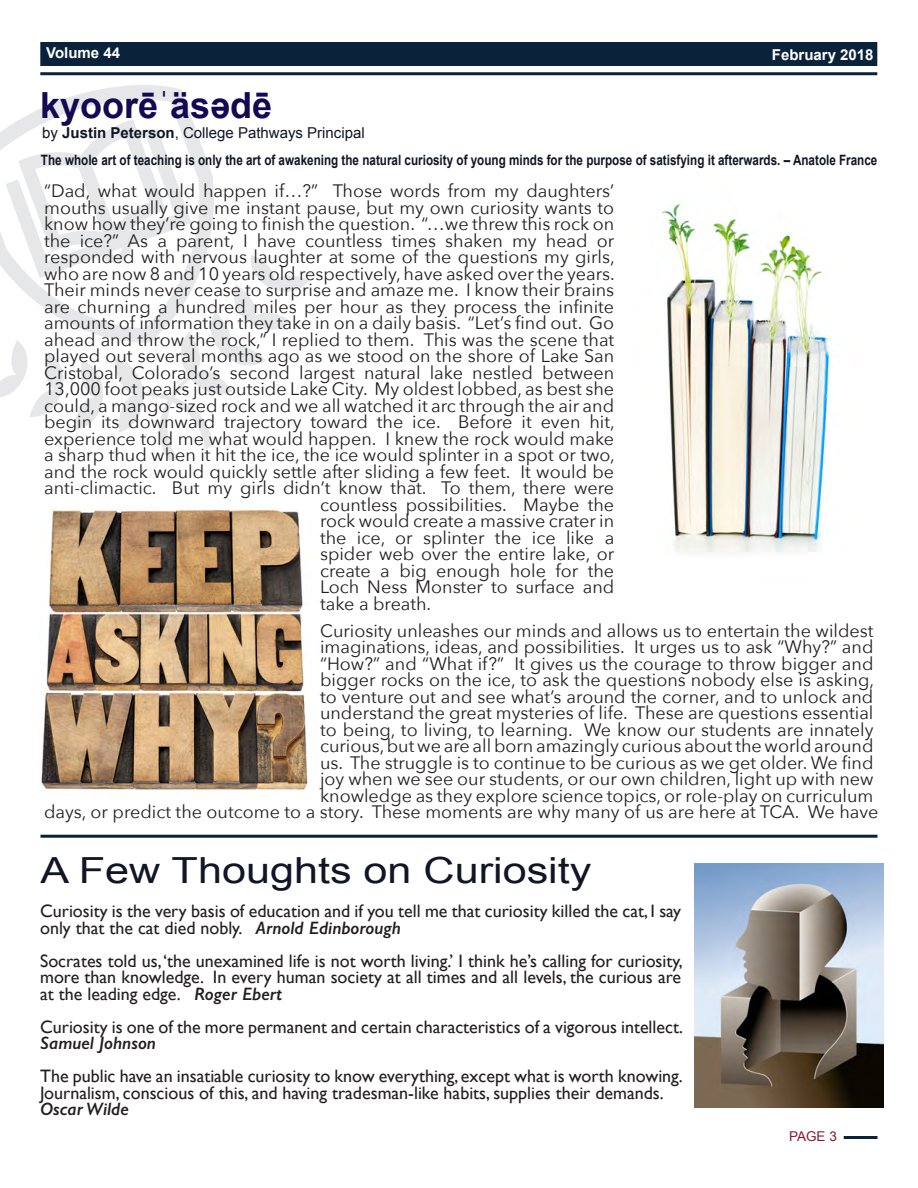
<style>
.page{position:relative;width:918px;height:1188px;background:#fff}
.page>*{position:absolute;margin:0;border:0;box-sizing:border-box;transform-origin:0 0}
.t1{font:36px "Arial";color:#101625;scale:1.2 1}
.t2{font:700 36px "Arial";color:#140952}
.t3{font:18px/16.5px "Avenir Next";color:#231f20;text-align:right}
.t4{font:18px/16.5px "Gill Sans";color:#231f20}
.t5{font:italic 600 18px "Gill Sans";color:#231f20}
.t6{font:15px "Arial";color:#101625}
.t7{font:700 15px "Arial";color:#fff}
.t8{font:700 14.25px "Arial";color:#101625;scale:.82 1}
.t9{font:13.5px "Arial";color:#87192e}
.s1{font-weight:700}
.s2{font-weight:600;font-style:italic}
</style>
<div class="page">
<img style="left:695px;top:863px;width:188px;height:245px">
<svg style="left:21px;top:85px;width:171px;height:34px"></svg>
<svg style="left:0;top:119px;width:309px;height:342px"></svg>
<div style="left:40px;top:42px;width:837px;height:24px;background:#0b233a"></div>
<hr style="left:40px;top:72px;width:837px;height:3px;background:#0b233a">
<hr style="left:40px;top:835px;width:838px;height:3px;background:#0b233a">
<img style="left:661px;top:203px;width:170px;height:349px">
<hr style="left:844px;top:1136px;width:34px;height:3px;background:#0b233a">
<img style="left:41px;top:509px;width:267px;height:282px">
<p class="t7" style="left:46px;top:43px;width:75px">Volume 44</p>
<p class="t7" style="left:772px;top:45px;width:103px">February 2018</p>
<h1 class="t2" style="left:40px;top:81px;width:234px">kyoorēˈäsədē</h1>
<p class="t6" style="left:42px;top:123px;width:324px">by <span class="s1">Justin Peterson</span>, College Pathways Principal</p>
<p class="t8" style="left:41px;top:151px;width:1022px">The whole art of teaching is only the art of awakening the natural curiosity of young minds for the purpose of satisfying it afterwards. – Anatole France</p>
<p class="t3" style="left:44px;top:182px;width:572px">“Dad, what would happen if…?” Those words from my daughters’</p>
<p class="t3" style="left:44px;top:198px;width:572px">mouths usually give me instant pause, but my own curiosity wants to</p>
<p class="t3" style="left:44px;top:215px;width:572px">know how they’re going to finish the question. “…we threw this rock on</p>
<p class="t3" style="left:44px;top:231px;width:572px">the ice?” As a parent, I have countless times shaken my head or</p>
<p class="t3" style="left:44px;top:248px;width:572px">responded with nervous laughter at some of the questions my girls,</p>
<p class="t3" style="left:44px;top:264px;width:572px">who are now 8 and 10 years old respectively, have asked over the years.</p>
<p class="t3" style="left:44px;top:281px;width:572px">Their minds never cease to surprise and amaze me. I know their brains</p>
<p class="t3" style="left:44px;top:297px;width:572px">are churning a hundred miles per hour as they process the infinite</p>
<p class="t3" style="left:44px;top:314px;width:572px">amounts of information they take in on a daily basis. “Let’s find out. Go</p>
<p class="t3" style="left:44px;top:330px;width:572px">ahead and throw the rock,” I replied to them. This was the scene that</p>
<p class="t3" style="left:44px;top:347px;width:572px">played out several months ago as we stood on the shore of Lake San</p>
<p class="t3" style="left:44px;top:363px;width:572px">Cristobal, Colorado’s second largest natural lake nestled between</p>
<p class="t3" style="left:44px;top:380px;width:572px">13,000 foot peaks just outside Lake City. My oldest lobbed, as best she</p>
<p class="t3" style="left:44px;top:396px;width:572px">could, a mango-sized rock and we all watched it arc through the air and</p>
<p class="t3" style="left:44px;top:413px;width:572px">begin its downward trajectory toward the ice. Before it even hit,</p>
<p class="t3" style="left:44px;top:429px;width:572px">experience told me what would happen. I knew the rock would make</p>
<p class="t3" style="left:44px;top:446px;width:572px">a sharp thud when it hit the ice, the ice would splinter in a spot or two,</p>
<p class="t3" style="left:44px;top:462px;width:572px">and the rock would quickly settle after sliding a few feet. It would be</p>
<p class="t3" style="left:44px;top:479px;width:572px">anti-climactic. But my girls didn’t know that. To them, there were</p>
<p class="t3" style="left:320px;top:495px;width:296px">countless possibilities. Maybe the</p>
<p class="t3" style="left:320px;top:512px;width:296px">rock would create a massive crater in</p>
<p class="t3" style="left:320px;top:528px;width:296px">the ice, or splinter the ice like a</p>
<p class="t3" style="left:320px;top:545px;width:296px">spider web over the entire lake, or</p>
<p class="t3" style="left:320px;top:561px;width:296px">create a big enough hole for the</p>
<p class="t3" style="left:320px;top:578px;width:296px">Loch Ness Monster to surface and</p>
<p class="t3" style="left:320px;top:594px;width:113px">take a breath.</p>
<p class="t3" style="left:44px;top:621px;width:836px">Curiosity unleashes our minds and allows us to entertain the wildest<br>imaginations, ideas, and possibilities. It urges us to ask “Why?” and<br>“How?” and “What if?” It gives us the courage to throw bigger and<br>bigger rocks on the ice, to ask the questions nobody else is asking,<br>to venture out and see what’s around the corner, and to unlock and<br>understand the great mysteries of life. These are questions essential<br>to being, to living, to learning. We know our students are innately<br>curious, but we are all born amazingly curious about the world around<br>us. The struggle is to continue to be curious as we get older. We find<br>joy when we see our students, or our own children, light up with new<br>knowledge as they explore science topics, or role-play on curriculum<br>days, or predict the outcome to a story. These moments are why many of us are here at TCA. We have</p>
<h1 class="t1" style="left:40px;top:847px;width:461px">A Few Thoughts on Curiosity</h1>
<p class="t4" style="left:40px;top:903px;width:642px">Curiosity is the very basis of education and if you tell me that curiosity killed the cat, I say only that the cat died nobly. <span class="s2">Arnold Edinborough</span></p>
<p class="t4" style="left:40px;top:952px;width:644px;text-align:justify">Socrates told us, ‘the unexamined life is not worth living.’ I think he’s calling for curiosity, more than knowledge. In every human society at all times and all levels, the curious are at the leading edge. <span class="s2">Roger Ebert</span></p>
<p class="t4" style="left:40px;top:1018px;width:644px">Curiosity is one of the more permanent and certain characteristics of a vigorous intellect.</p>
<p class="t5" style="left:40px;top:1032px;width:117px">Samuel Johnson</p>
<p class="t4" style="left:40px;top:1068px;width:644px">The public have an insatiable curiosity to know everything, except what is worth knowing.<br>Journalism, conscious of this, and having tradesman-like habits, supplies their demands.</p>
<p class="t5" style="left:40px;top:1098px;width:90px">Oscar Wilde</p>
<p class="t9" style="left:789px;top:1128px;width:49px">PAGE 3</p>
</div>
